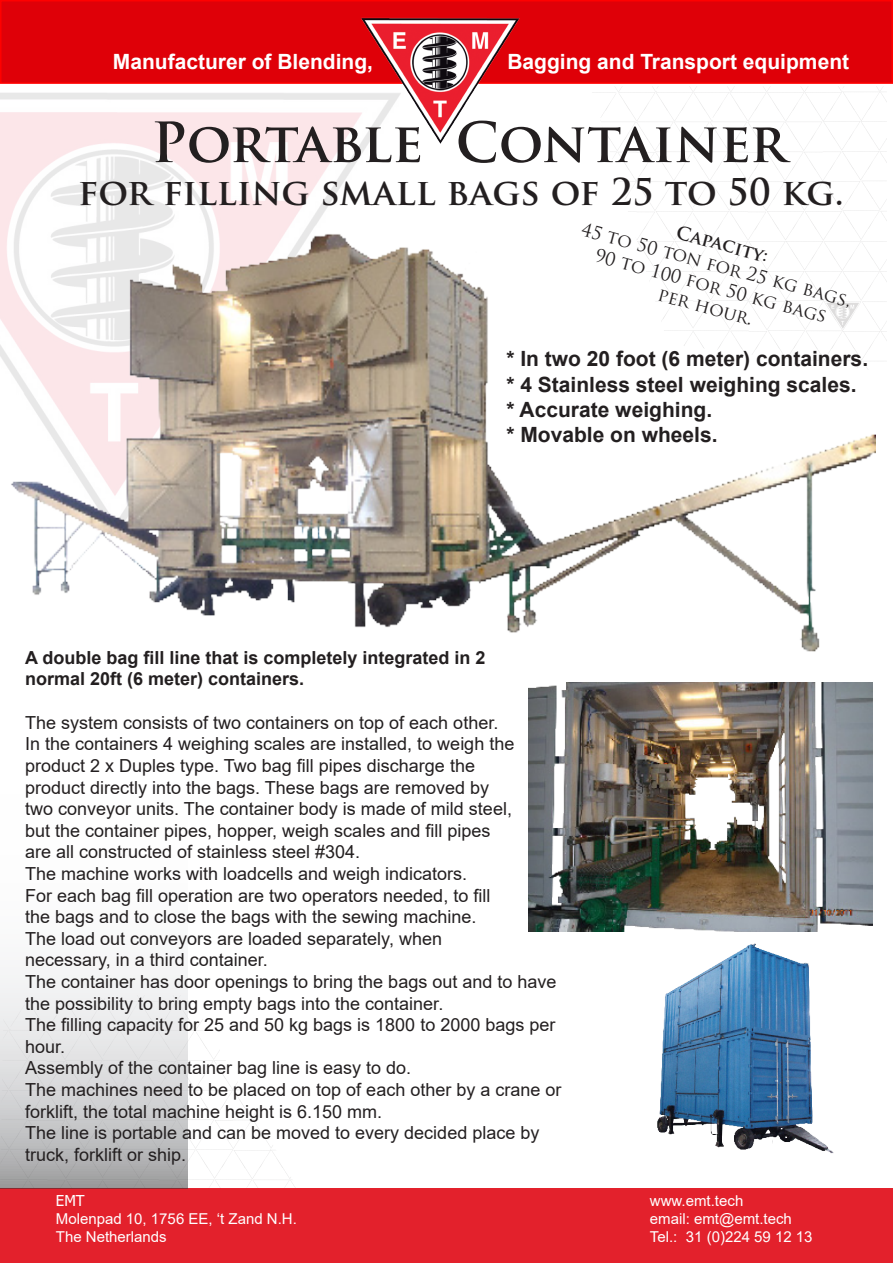
<style>
.page{position:relative;width:893px;height:1263px;background:#fff}
.page>*{position:absolute;margin:0;border:0;box-sizing:border-box;transform-origin:0 0}
.t1{font:700 54px "Trajan Pro";color:#231f20}
.t2{font:700 36px "Trajan Pro";color:#231f20}
.Standaard{font:700 21px "Arial";color:#231f20}
.t3{font:700 21px "Arial";color:#fff}
.Platte_tekst{font:18px/21.6px "Arial";color:#231f20}
.Platte_tekst-2{font:700 18px "Arial";color:#231f20}
.Standaard-2{font:18px "Trajan Pro";color:#231f20}
.hoofdstekst_arial_12{font:700 18px "Trajan Pro";color:#231f20}
.t4{font:15px "Arial";color:#fff}
.t5{font:15px "Tahoma";color:#fff}
</style>
<div class="page">
<div style="left:0;top:1188px;width:893px;height:75px;background:#e3212c"></div>
<img style="left:187px;top:995px;width:108px;height:193px">
<svg style="left:0;top:975px;width:187px;height:213px;background:#d3d4d5"></svg>
<div style="left:1px;top:1px;width:891px;height:82px;background:#df0008"></div>
<div style="left:0;top:0;width:893px;height:84px;border:2px solid #f00"></div>
<img style="left:0;top:93px;width:365px;height:270px">
<img style="left:356px;top:0;width:169px;height:149px">
<img style="left:528px;top:864px;width:344px;height:67px">
<img style="left:5px;top:223px;width:871px;height:641px">
<img style="left:657px;top:943px;width:177px;height:211px">
<p class="t3" style="left:113px;top:47px;width:262px">Manufacturer of Blending,</p>
<p class="t3" style="left:507px;top:47px;width:343px">Bagging and Transport equipment</p>
<p class="t1" style="left:151px;top:109px;width:637px">Portable Container</p>
<p class="t2" style="left:78px;top:170px;width:767px">for filling small bags of 25 to 50 kg.</p>
<p class="Standaard-2" style="left:585px;top:218px;width:280px;rotate:15deg">45 to 50 ton for 25 kg bags,</p>
<p class="hoofdstekst_arial_12" style="left:680px;top:221px;width:96px;rotate:15deg">Capacity:</p>
<p class="Standaard-2" style="left:599px;top:244px;width:240px;rotate:15deg">90 to 100 for 50 kg bags</p>
<p class="Standaard-2" style="left:661px;top:283px;width:99px;rotate:15deg">per hour.</p>
<p class="Standaard" style="left:506px;top:344px;width:363px">* In two 20 foot (6 meter) containers.</p>
<p class="Standaard" style="left:506px;top:369px;width:352px">* 4 Stainless steel weighing scales.</p>
<p class="Standaard" style="left:506px;top:395px;width:207px">* Accurate weighing.</p>
<p class="Standaard" style="left:506px;top:420px;width:213px">* Movable on wheels.</p>
<p class="Platte_tekst-2" style="left:25px;top:645px;width:462px">A double bag fill line that is completely integrated in 2</p>
<p class="Platte_tekst-2" style="left:25px;top:666px;width:281px">normal 20ft (6 meter) containers.</p>
<p class="Platte_tekst" style="left:25px;top:711px;width:475px">The system consists of two containers on top of each other.</p>
<p class="Platte_tekst" style="left:25px;top:733px;width:491px">In the containers 4 weighing scales are installed, to weigh the product 2 x Duples type. Two bag fill pipes discharge the</p>
<p class="Platte_tekst" style="left:25px;top:776px;width:465px">product directly into the bags. These bags are removed by</p>
<p class="Platte_tekst" style="left:25px;top:798px;width:488px">two conveyor units. The container body is made of mild steel,</p>
<p class="Platte_tekst" style="left:25px;top:819px;width:467px">but the container pipes, hopper, weigh scales and fill pipes</p>
<p class="Platte_tekst" style="left:25px;top:841px;width:337px">are all constructed of stainless steel #304.</p>
<p class="Platte_tekst" style="left:25px;top:863px;width:444px">The machine works with loadcells and weigh indicators.</p>
<p class="Platte_tekst" style="left:25px;top:884px;width:467px">For each bag fill operation are two operators needed, to fill</p>
<p class="Platte_tekst" style="left:25px;top:906px;width:453px">the bags and to close the bags with the sewing machine.</p>
<p class="Platte_tekst" style="left:25px;top:927px;width:418px">The load out conveyors are loaded separately, when</p>
<p class="Platte_tekst" style="left:25px;top:949px;width:244px">necessary, in a third container.</p>
<p class="Platte_tekst" style="left:25px;top:971px;width:533px">The container has door openings to bring the bags out and to have the possibility to bring empty bags into the container.</p>
<p class="Platte_tekst" style="left:25px;top:1014px;width:532px">The filling capacity for 25 and 50 kg bags is 1800 to 2000 bags per hour.</p>
<p class="Platte_tekst" style="left:25px;top:1057px;width:388px">Assembly of the container bag line is easy to do.</p>
<p class="Platte_tekst" style="left:25px;top:1079px;width:538px">The machines need to be placed on top of each other by a crane or forklift, the total machine height is 6.150 mm.</p>
<p class="Platte_tekst" style="left:25px;top:1122px;width:516px">The line is portable and can be moved to every decided place by truck, forklift or ship.</p>
<p class="t5" style="left:56px;top:1190px;width:30px">EMT</p>
<p class="t4" style="left:650px;top:1190px;width:95px">www.emt.tech</p>
<p class="t4" style="left:56px;top:1208px;width:242px">Molenpad 10, 1756 EE, ‘t Zand N.H.</p>
<p class="t4" style="left:650px;top:1208px;width:143px">email: emt@emt.tech</p>
<p class="t4" style="left:56px;top:1226px;width:112px">The Netherlands</p>
<p class="t4" style="left:650px;top:1226px;width:164px">Tel.: 31 (0)224 59 12 13</p>
</div>
